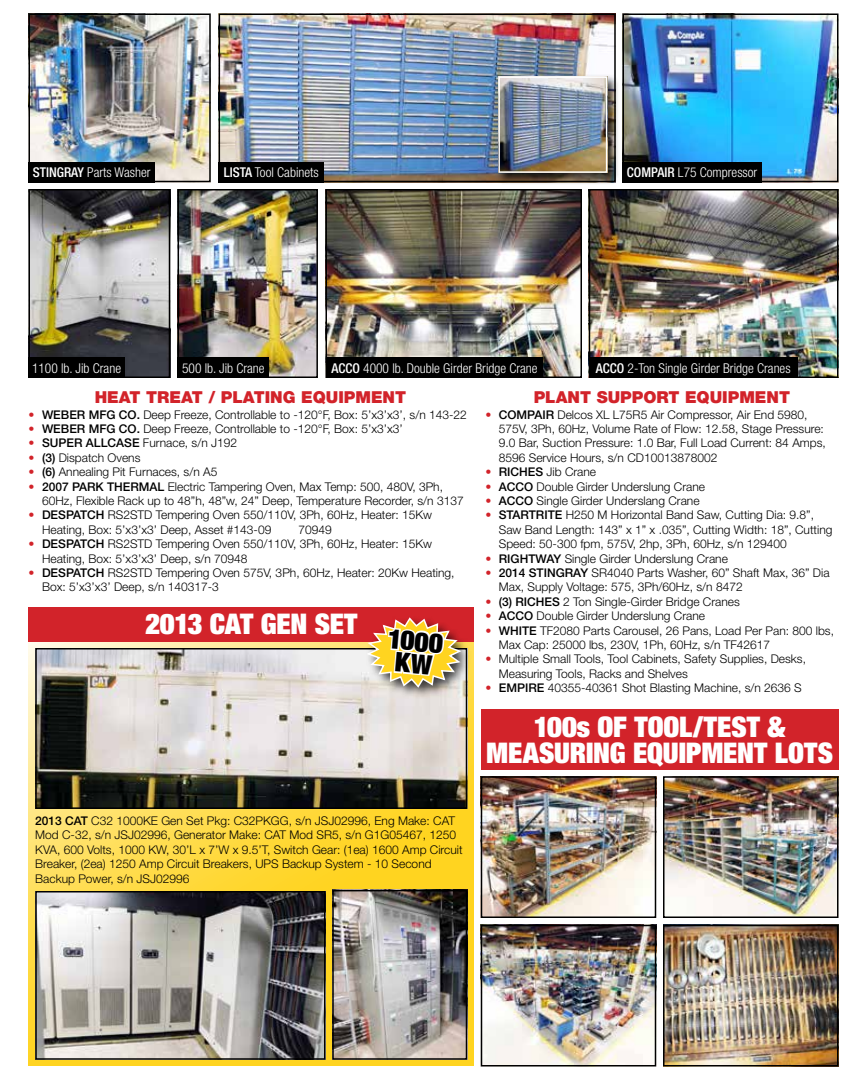
<style>
.page{position:relative;width:864px;height:1080px;background:#fff}
.page>*{position:absolute;margin:0;border:0;box-sizing:border-box;transform-origin:0 0}
.t1{font:900 expanded 28.5px/25.5px "Helvetica Neue";letter-spacing:-.005em;color:#fff;text-align:center}
.t2{font:900 expanded 27px/22.5px "Helvetica Neue";color:#000;text-align:center}
.t3{font:900 16.5px "Helvetica Neue";color:#d2232a}
.t4{font:300 condensed 13.5px "Helvetica Neue";color:#fff}
.t5{font:300 12px/14.4px "Helvetica Neue";color:#000}
.s1{font-weight:500}
.s2{color:#d2232a}
</style>
<div class="page">
<svg style="left:28px;top:642px;width:446px;height:424px;background:#fdd943"></svg>
<img style="left:31px;top:17px;width:177px;height:162px">
<div style="left:28px;top:14px;width:183px;height:168px;border:2px solid #000"></div>
<img style="left:222px;top:17px;width:391px;height:162px">
<div style="left:219px;top:14px;width:397px;height:168px;border:2px solid #000"></div>
<img style="left:625px;top:17px;width:210px;height:162px">
<div style="left:622px;top:14px;width:216px;height:168px;border:2px solid #000"></div>
<img style="left:31px;top:192px;width:136px;height:183px">
<div style="left:28px;top:189px;width:142px;height:189px;border:2px solid #000"></div>
<img style="left:181px;top:192px;width:134px;height:183px">
<div style="left:178px;top:189px;width:140px;height:189px;border:2px solid #000"></div>
<img style="left:329px;top:192px;width:250px;height:183px">
<div style="left:326px;top:189px;width:256px;height:189px;border:2px solid #000"></div>
<img style="left:592px;top:192px;width:243px;height:183px">
<div style="left:589px;top:189px;width:249px;height:189px;border:2px solid #000"></div>
<img style="left:38px;top:894px;width:285px;height:163px">
<div style="left:35px;top:891px;width:291px;height:169px;border:2px solid #000"></div>
<img style="left:335px;top:893px;width:129px;height:164px">
<div style="left:332px;top:890px;width:135px;height:170px;border:2px solid #000"></div>
<img style="left:38px;top:651px;width:426px;height:155px">
<div style="left:35px;top:648px;width:432px;height:161px;border:2px solid #000"></div>
<div style="left:28px;top:162px;width:127px;height:20px;background:#000"></div>
<div style="left:219px;top:162px;width:105px;height:20px;background:#000"></div>
<div style="left:622px;top:162px;width:140px;height:20px;background:#000"></div>
<img style="left:484px;top:779px;width:169px;height:136px">
<div style="left:481px;top:776px;width:175px;height:142px;border:2px solid #000"></div>
<img style="left:666px;top:779px;width:169px;height:136px">
<div style="left:663px;top:776px;width:175px;height:142px;border:2px solid #000"></div>
<img style="left:484px;top:928px;width:169px;height:135px">
<div style="left:481px;top:925px;width:175px;height:141px;border:2px solid #000"></div>
<img style="left:666px;top:928px;width:169px;height:135px">
<div style="left:663px;top:925px;width:175px;height:141px;border:2px solid #000"></div>
<div style="left:28px;top:358px;width:97px;height:20px;background:#000"></div>
<div style="left:178px;top:358px;width:91px;height:20px;background:#000"></div>
<div style="left:327px;top:358px;width:216px;height:20px;background:#000"></div>
<div style="left:589px;top:358px;width:208px;height:20px;background:#000"></div>
<div style="left:481px;top:709px;width:357px;height:61px;background:#d2232a"></div>
<div style="left:28px;top:608px;width:446px;height:34px;background:#d2232a"></div>
<div style="left:365px;top:615px;width:108px;height:84px;background:#000;opacity:.75"></div>
<svg style="left:365px;top:607px;width:98px;height:178px"></svg>
<div style="left:495px;top:73px;width:125px;height:112px;background:#000;opacity:.75"></div>
<img style="left:501px;top:79px;width:103px;height:91px">
<div style="left:498px;top:76px;width:109px;height:97px;border:2px solid #fff"></div>
<p class="t4" style="left:33px;top:165px;width:119px"><span class="s1">STINGRAY</span> Parts Washer</p>
<p class="t4" style="left:224px;top:165px;width:97px"><span class="s1">LISTA</span> Tool Cabinets</p>
<p class="t4" style="left:627px;top:165px;width:132px"><span class="s1">COMPAIR</span> L75 Compressor</p>
<p class="t4" style="left:32px;top:360px;width:91px">1100 lb. Jib Crane</p>
<p class="t4" style="left:182px;top:360px;width:84px">500 lb. Jib Crane</p>
<p class="t4" style="left:331px;top:360px;width:208px"><span class="s1">ACCO</span> 4000 lb. Double Girder Bridge Crane</p>
<p class="t4" style="left:596px;top:360px;width:196px"><span class="s1">ACCO</span> 2-Ton Single Girder Bridge Cranes</p>
<h3 class="t3" style="left:95px;top:387px;width:313px">HEAT TREAT / PLATING EQUIPMENT</h3>
<p class="t5" style="left:28px;top:407px;width:440px"><span class="s2">•</span> <span class="s1">WEBER MFG CO.</span> Deep Freeze, Controllable to -120°F, Box: 5’x3’x3’, s/n 143-22</p>
<p class="t5" style="left:28px;top:421px;width:376px"><span class="s2">•</span> <span class="s1">WEBER MFG CO.</span> Deep Freeze, Controllable to -120°F, Box: 5’x3’x3’</p>
<p class="t5" style="left:28px;top:436px;width:210px"><span class="s2">•</span> <span class="s1">SUPER ALLCASE</span> Furnace, s/n J192</p>
<p class="t5" style="left:28px;top:450px;width:113px"><span class="s2">•</span> <span class="s1">(3)</span> Dispatch Ovens</p>
<p class="t5" style="left:28px;top:464px;width:190px"><span class="s2">•</span> <span class="s1">(6)</span> Annealing Pit Furnaces, s/n A5</p>
<p class="t5" style="left:42px;top:479px;width:423px;text-indent:-14px"><span class="s2">•</span> <span class="s1">2007 PARK THERMAL</span> Electric Tampering Oven, Max Temp: 500, 480V, 3Ph,<br>60Hz, Flexible Rack up to 48”h, 48”w, 24” Deep, Temperature Recorder, s/n 3137</p>
<p class="t5" style="left:42px;top:508px;width:392px;text-indent:-14px"><span class="s2">•</span> <span class="s1">DESPATCH</span> RS2STD Tempering Oven 550/110V, 3Ph, 60Hz, Heater: 15Kw<br>Heating, Box: 5’x3’x3’ Deep, Asset #143-09</p>
<p class="t5" style="left:298px;top:522px;width:35px">70949</p>
<p class="t5" style="left:42px;top:536px;width:392px;text-indent:-14px"><span class="s2">•</span> <span class="s1">DESPATCH</span> RS2STD Tempering Oven 550/110V, 3Ph, 60Hz, Heater: 15Kw<br>Heating, Box: 5’x3’x3’ Deep, s/n 70948</p>
<p class="t5" style="left:42px;top:565px;width:414px;text-indent:-14px"><span class="s2">•</span> <span class="s1">DESPATCH</span> RS2STD Tempering Oven 575V, 3Ph, 60Hz, Heater: 20Kw Heating,<br>Box: 5’x3’x3’ Deep, s/n 140317-3</p>
<h1 class="t1" style="left:145px;top:611px;width:214px">2013 CAT GEN SET</h1>
<h2 class="t2" style="left:389px;top:627px;width:57px;rotate:5deg">1000<br>KW</h2>
<h3 class="t3" style="left:534px;top:387px;width:258px">PLANT SUPPORT EQUIPMENT</h3>
<p class="t5" style="left:499px;top:407px;width:329px;text-indent:-14px"><span class="s2">•</span> <span class="s1">COMPAIR</span> Delcos XL L75R5 Air Compressor, Air End 5980, 575V, 3Ph, 60Hz, Volume Rate of Flow: 12.58, Stage Pressure:<br>9.0 Bar, Suction Pressure: 1.0 Bar, Full Load Current: 84 Amps, 8596 Service Hours, s/n CD10013878002</p>
<p class="t5" style="left:485px;top:464px;width:112px"><span class="s2">•</span> <span class="s1">RICHES</span> Jib Crane</p>
<p class="t5" style="left:485px;top:479px;width:221px"><span class="s2">•</span> <span class="s1">ACCO</span> Double Girder Underslung Crane</p>
<p class="t5" style="left:485px;top:493px;width:216px"><span class="s2">•</span> <span class="s1">ACCO</span> Single Girder Underslang Crane</p>
<p class="t5" style="left:499px;top:508px;width:335px;text-indent:-14px"><span class="s2">•</span> <span class="s1">STARTRITE</span> H250 M Horizontal Band Saw, Cutting Dia: 9.8”,<br>Saw Band Length: 143” x 1” x .035”, Cutting Width: 18”, Cutting<br>Speed: 50-300 fpm, 575V, 2hp, 3Ph, 60Hz, s/n 129400</p>
<p class="t5" style="left:485px;top:551px;width:244px"><span class="s2">•</span> <span class="s1">RIGHTWAY</span> Single Girder Underslung Crane</p>
<p class="t5" style="left:499px;top:565px;width:332px;text-indent:-14px"><span class="s2">•</span> <span class="s1">2014 STINGRAY</span> SR4040 Parts Washer, 60” Shaft Max, 36” Dia<br>Max, Supply Voltage: 575, 3Ph/60Hz, s/n 8472</p>
<p class="t5" style="left:485px;top:594px;width:256px"><span class="s2">•</span> <span class="s1">(3) RICHES</span> 2 Ton Single-Girder Bridge Cranes</p>
<p class="t5" style="left:485px;top:608px;width:221px"><span class="s2">•</span> <span class="s1">ACCO</span> Double Girder Underslung Crane</p>
<p class="t5" style="left:499px;top:623px;width:337px;text-indent:-14px"><span class="s2">•</span> <span class="s1">WHITE</span> TF2080 Parts Carousel, 26 Pans, Load Per Pan: 800 lbs,<br>Max Cap: 25000 lbs, 230V, 1Ph, 60Hz, s/n TF42617</p>
<p class="t5" style="left:499px;top:652px;width:309px;text-indent:-14px"><span class="s2">•</span> Multiple Small Tools, Tool Cabinets, Safety Supplies, Desks,<br>Measuring Tools, Racks and Shelves</p>
<p class="t5" style="left:485px;top:680px;width:318px"><span class="s2">•</span> <span class="s1">EMPIRE</span> 40355-40361 Shot Blasting Machine, s/n 2636 S</p>
<h1 class="t1" style="left:486px;top:714px;width:348px">100s OF TOOL/TEST &amp;<br>MEASURING EQUIPMENT LOTS</h1>
<p class="t5" style="left:35px;top:813px;width:429px"><span class="s1">2013 CAT</span> C32 1000KE Gen Set Pkg: C32PKGG, s/n JSJ02996, Eng Make: CAT Mod C-32, s/n JSJ02996, Generator Make: CAT Mod SR5, s/n G1G05467, 1250<br>KVA, 600 Volts, 1000 KW, 30’L x 7’W x 9.5’T, Switch Gear: (1ea) 1600 Amp Circuit Breaker, (2ea) 1250 Amp Circuit Breakers, UPS Backup System - 10 Second Backup Power, s/n JSJ02996</p>
</div>
